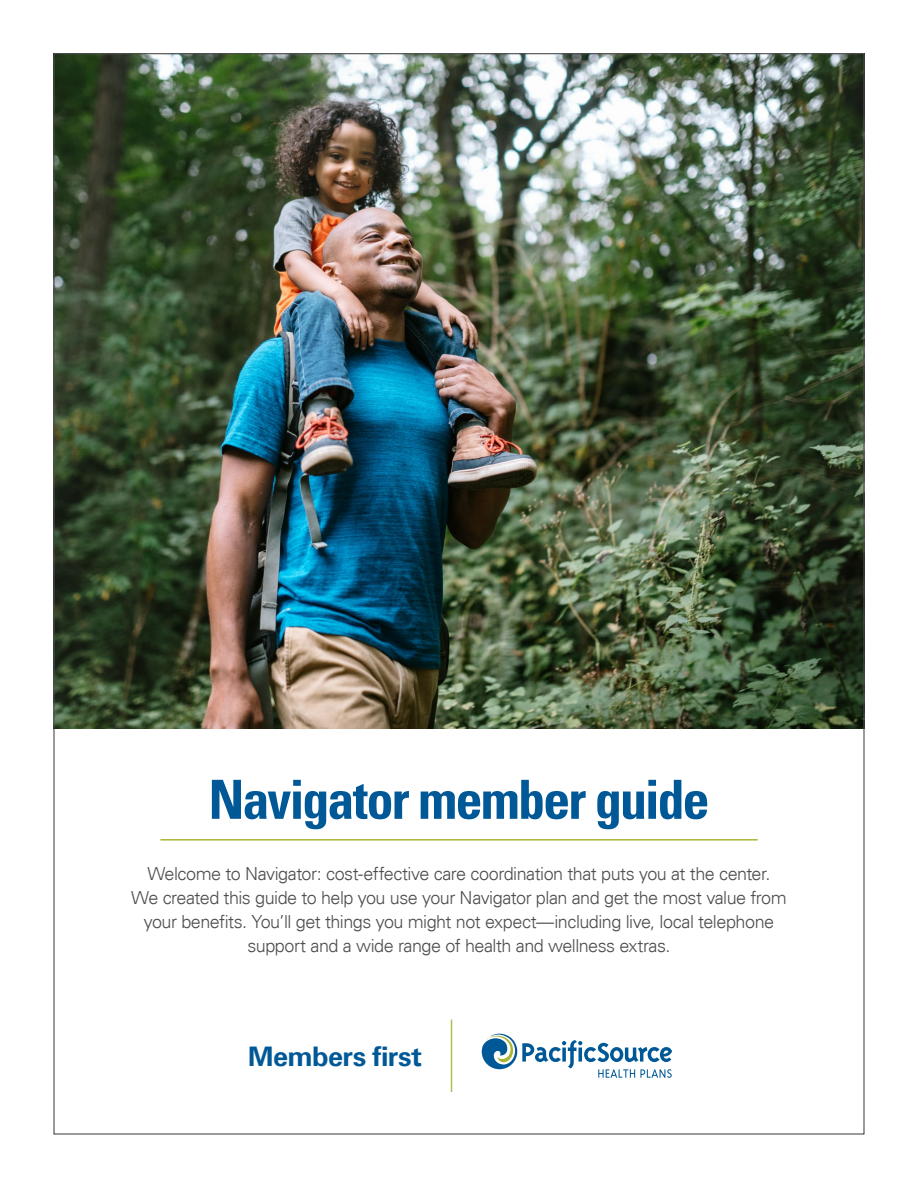
<style>
.page{position:relative;width:918px;height:1188px;background:#fff}
.page>*{position:absolute;margin:0;border:0;box-sizing:border-box;transform-origin:0 0}
.t1{font:700 condensed 54px "Univers LT";letter-spacing:-.035em;color:#005996}
.t2{font:700 27px "Univers LT";letter-spacing:-.02em;color:#005996}
.Body{font:300 18px/24px "Univers LT";letter-spacing:-.03em;color:#4d4d4f;text-align:center}
</style>
<div class="page">
<hr style="left:160px;top:839px;width:598px;height:2px;background:#a9b533">
<hr style="left:451px;top:1020px;width:1px;height:72px;background:#b4bd52">
<svg style="left:482px;top:1034px;width:190px;height:44px"></svg>
<img style="left:55px;top:55px;width:808px;height:674px">
<h1 class="t1" style="left:208px;top:766px;width:503px">Navigator member guide</h1>
<p class="Body" style="left:131px;top:861px;width:657px">Welcome to Navigator: cost-effective care coordination that puts you at the center.<br>We created this guide to help you use your Navigator plan and get the most value from your benefits. You’ll get things you might not expect—including live, local telephone support and a wide range of health and wellness extras.</p>
<h2 class="t2" style="left:248px;top:1040px;width:175px">Members first</h2>
</div>
